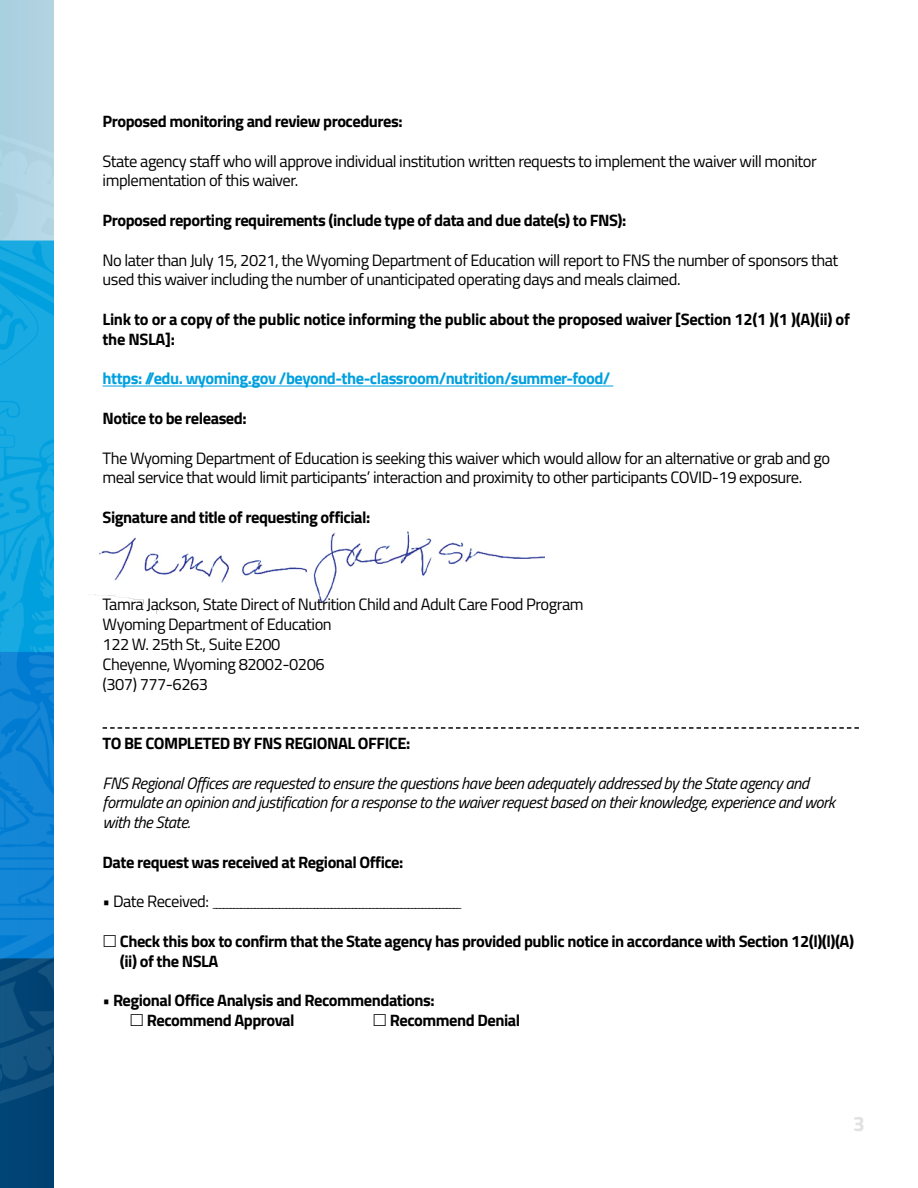
<style>
.page{position:relative;width:918px;height:1188px;background:#fff}
.page>*{position:absolute;margin:0;border:0;box-sizing:border-box;transform-origin:0 0}
.t1{font:700 21px "Titillium Web";color:#e1e1e1}
.Bullets_Level_1{font:16.5px/19.8px "Titillium Web";letter-spacing:-.03em;color:#000}
.Bullets_Level_1-2{font:700 16.5px/19.8px "Titillium Web";letter-spacing:-.03em;color:#000}
.Bullets_Level_1-3{font:italic 16.5px/19.8px "Titillium Web";letter-spacing:-.03em;color:#000}
.Bullets_Level_1-4{font:700 16.5px "Titillium Web";letter-spacing:-.03em;color:#00a0df}
.Bullets_Level_1-5{font:10.5px "Titillium Web";color:#000}
.s1{font-size:16.5px}
.s2{font-weight:400}
</style>
<div class="page">
<img style="left:0;top:0;width:54px;height:1188px">
<hr style="left:103px;top:386px;width:510px;height:1px;background:#00a0df">
<svg style="left:103px;top:727px;width:756px;height:2px"></svg>
<img style="left:94px;top:531px;width:450px;height:82px">
<p class="Bullets_Level_1-2" style="left:103px;top:111px;width:302px">Proposed monitoring and review procedures:</p>
<p class="Bullets_Level_1" style="left:103px;top:150px;width:716px">State agency staff who will approve individual institution written requests to implement the waiver will monitor implementation of this waiver.</p>
<p class="Bullets_Level_1-2" style="left:103px;top:210px;width:525px">Proposed reporting requirements (include type of data and due date(s) to FNS):</p>
<p class="Bullets_Level_1" style="left:103px;top:249px;width:737px">No later than July 15, 2021, the Wyoming Department of Education will report to FNS the number of sponsors that used this waiver including the number of unanticipated operating days and meals claimed.</p>
<p class="Bullets_Level_1-2" style="left:103px;top:309px;width:749px">Link to or a copy of the public notice informing the public about the proposed waiver [Section 12(1 )(1 )(A)(ii) of the NSLA]:</p>
<p class="Bullets_Level_1-4" style="left:103px;top:366px;width:510px">https: //edu. wyoming.gov /beyond-the-classroom/nutrition/summer-food/</p>
<p class="Bullets_Level_1-2" style="left:103px;top:408px;width:146px">Notice to be released:</p>
<p class="Bullets_Level_1" style="left:103px;top:447px;width:729px">The Wyoming Department of Education is seeking this waiver which would allow for an alternative or grab and go meal service that would limit participants’ interaction and proximity to other participants COVID-19 exposure.</p>
<p class="Bullets_Level_1-2" style="left:103px;top:507px;width:269px">Signature and title of requesting official:</p>
<p class="Bullets_Level_1" style="left:103px;top:594px;width:482px">Tamra Jackson, State Direct of Nutrition Child and Adult Care Food Program Wyoming Department of Education<br>122 W. 25th St., Suite E200<br>Cheyenne, Wyoming 82002-0206<br>(307) 777-6263</p>
<p class="Bullets_Level_1-2" style="left:103px;top:732px;width:309px">TO BE COMPLETED BY FNS REGIONAL OFFICE:</p>
<p class="Bullets_Level_1-3" style="left:103px;top:772px;width:734px">FNS Regional Offices are requested to ensure the questions have been adequately addressed by the State agency and formulate an opinion and justification for a response to the waiver request based on their knowledge, experience and work with the State.</p>
<p class="Bullets_Level_1-2" style="left:103px;top:851px;width:302px">Date request was received at Regional Office:</p>
<p class="Bullets_Level_1-5" style="left:103px;top:896px;width:361px"><span class="s1">• D a t e R e c e i v e d :</span> _______________________________________________________________________</p>
<p class="Bullets_Level_1-2" style="left:120px;top:930px;width:736px">Check this box to confirm that the State agency has provided public notice in accordance with Section 12(l)(l)(A) (ii) of the NSLA</p>
<p class="Bullets_Level_1-2" style="left:103px;top:990px;width:334px"><span class="s2">•</span> Regional Office Analysis and Recommendations:</p>
<p class="Bullets_Level_1-2" style="left:147px;top:1010px;width:149px">Recommend Approval</p>
<p class="Bullets_Level_1-2" style="left:390px;top:1010px;width:132px">Recommend Denial</p>
<p class="t1" style="left:853px;top:1107px;width:13px">3</p>
</div>
